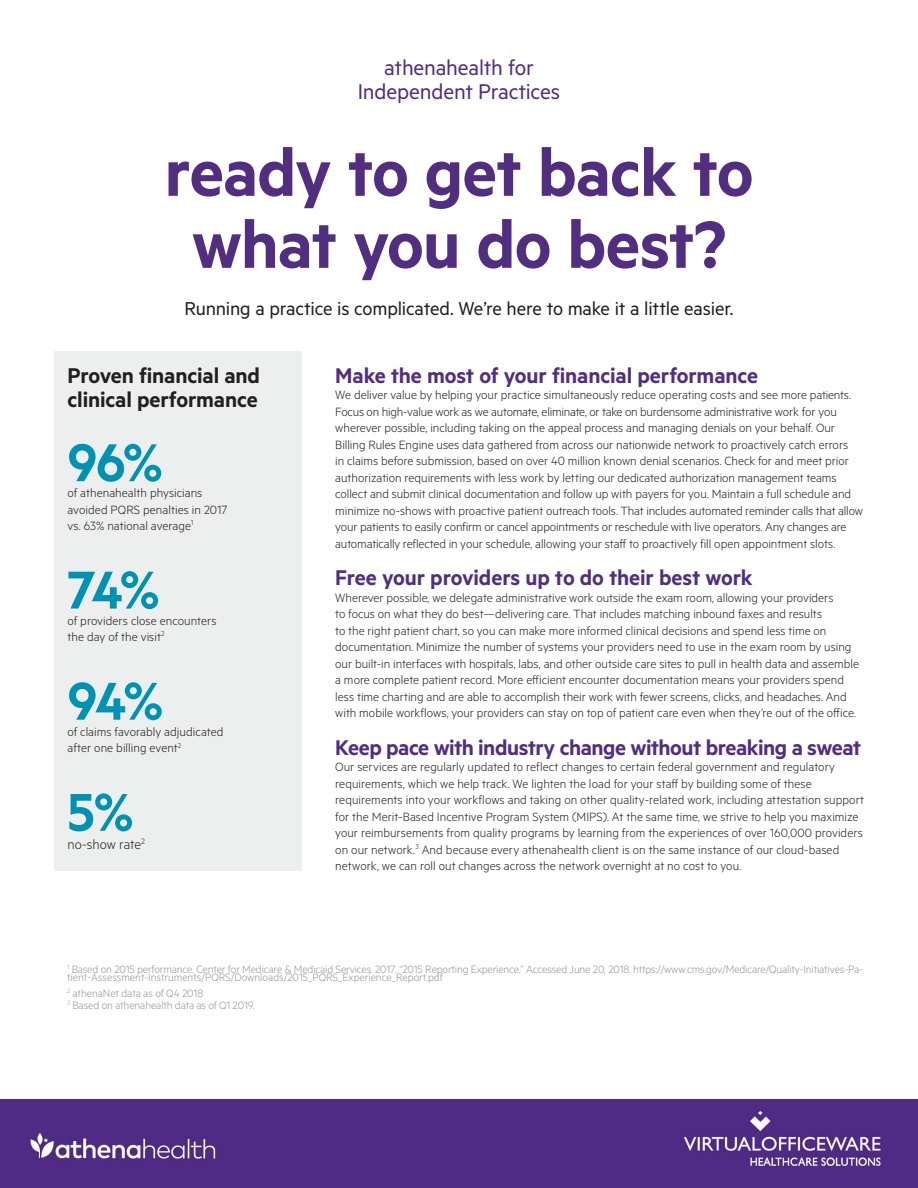
<style>
.page{position:relative;width:918px;height:1188px;background:#fff}
.page>*{position:absolute;margin:0;border:0;box-sizing:border-box;transform-origin:0 0}
.t1{font:600 75px/72px "Metric";letter-spacing:-.015em;color:#522e81;text-align:center}
.t2{font:600 60px "Metric";color:#0092b3}
.t3{font:600 24px "Metric";letter-spacing:-.015em;color:#522e81}
.t4{font:600 24px/24px "Metric";letter-spacing:-.005em;color:#231f20}
.t5{font:24px/24px "Metric";letter-spacing:-.01em;color:#522e81;text-align:center}
.t6{font:21px "Metric";letter-spacing:-.01em;color:#231f20}
.t7{font:300 15px "Metric";letter-spacing:-.005em;color:#231f20}
.t8{font:300 13.5px/16.5px "Metric";color:#231f20}
.t9{font:300 12px/16px "Metric";letter-spacing:-.015em;color:#939598}
</style>
<div class="page">
<div style="left:54px;top:351px;width:248px;height:519px;background:#edeeee"></div>
<div style="left:1px;top:1100px;width:916px;height:88px;background:#4f2b85"></div>
<p class="t5" style="left:358px;top:55px;width:204px">athenahealth for<br>Independent Practices</p>
<p class="t1" style="left:164px;top:134px;width:590px">ready to get back to what you do best?</p>
<p class="t6" style="left:184px;top:296px;width:551px">Running a practice is complicated. We’re here to make it a little easier.</p>
<p class="t4" style="left:68px;top:362px;width:194px">Proven financial and clinical performance</p>
<p class="t2" style="left:68px;top:427px;width:97px">96%</p>
<p class="t8" style="left:68px;top:485px;width:162px">of athenahealth physicians avoided PQRS penalties in 2017 vs. 63% national average<sup>1</sup></p>
<p class="t2" style="left:68px;top:554px;width:94px">74%</p>
<p class="t8" style="left:68px;top:612px;width:151px">of providers close encounters the day of the visit<sup>2</sup></p>
<p class="t2" style="left:68px;top:665px;width:97px">94%</p>
<p class="t8" style="left:68px;top:723px;width:158px">of claims favorably adjudicated after one billing event<sup>2</sup></p>
<p class="t2" style="left:68px;top:776px;width:68px">5%</p>
<p class="t7" style="left:68px;top:835px;width:79px">no-show rate<sup>2</sup></p>
<p class="t3" style="left:335px;top:361px;width:424px">Make the most of your financial performance</p>
<p class="t8" style="left:335px;top:386px;width:529px">We deliver value by helping your practice simultaneously reduce operating costs and see more patients.<br>Focus on high-value work as we automate, eliminate, or take on burdensome administrative work for you wherever possible, including taking on the appeal process and managing denials on your behalf. Our Billing Rules Engine uses data gathered from across our nationwide network to proactively catch errors<br>in claims before submission, based on over 40 million known denial scenarios. Check for and meet prior authorization requirements with less work by letting our dedicated authorization management teams collect and submit clinical documentation and follow up with payers for you. Maintain a full schedule and minimize no-shows with proactive patient outreach tools. That includes automated reminder calls that allow your patients to easily confirm or cancel appointments or reschedule with live operators. Any changes are automatically reflected in your schedule, allowing your staff to proactively fill open appointment slots.</p>
<p class="t3" style="left:335px;top:563px;width:419px">Free your providers up to do their best work</p>
<p class="t8" style="left:335px;top:589px;width:525px">Wherever possible, we delegate administrative work outside the exam room, allowing your providers<br>to focus on what they do best—delivering care. That includes matching inbound faxes and results<br>to the right patient chart, so you can make more informed clinical decisions and spend less time on documentation. Minimize the number of systems your providers need to use in the exam room by using our built-in interfaces with hospitals, labs, and other outside care sites to pull in health data and assemble a more complete patient record. More efficient encounter documentation means your providers spend less time charting and are able to accomplish their work with fewer screens, clicks, and headaches. And with mobile workflows, your providers can stay on top of patient care even when they’re out of the office.</p>
<p class="t3" style="left:335px;top:733px;width:527px">Keep pace with industry change without breaking a sweat</p>
<p class="t8" style="left:335px;top:758px;width:530px">Our services are regularly updated to reflect changes to certain federal government and regulatory requirements, which we help track. We lighten the load for your staff by building some of these requirements into your workflows and taking on other quality-related work, including attestation support for the Merit-Based Incentive Program System (MIPS). At the same time, we strive to help you maximize your reimbursements from quality programs by learning from the experiences of over 160,000 providers on our network.<sup>3</sup> And because every athenahealth client is on the same instance of our cloud-based network, we can roll out changes across the network overnight at no cost to you.</p>
<p class="t9" style="left:67px;top:961px;width:798px"><sup>1</sup> Based on 2015 performance. Center for Medicare &amp; Medicaid Services. 2017. “2015 Reporting Experience.” Accessed June 20, 2018. https://www.cms.gov/Medicare/Quality-Initiatives-Pa-</p>
<p class="t9" style="left:67px;top:969px;width:377px">tient-Assessment-Instruments/PQRS/Downloads/2015_PQRS_Experience_Report.pdf<br><sup>2</sup> athenaNet data as of Q4 2018</p>
<p class="t9" style="left:67px;top:997px;width:189px"><sup>3</sup> Based on athenahealth data as of Q1 2019.</p>
</div>
